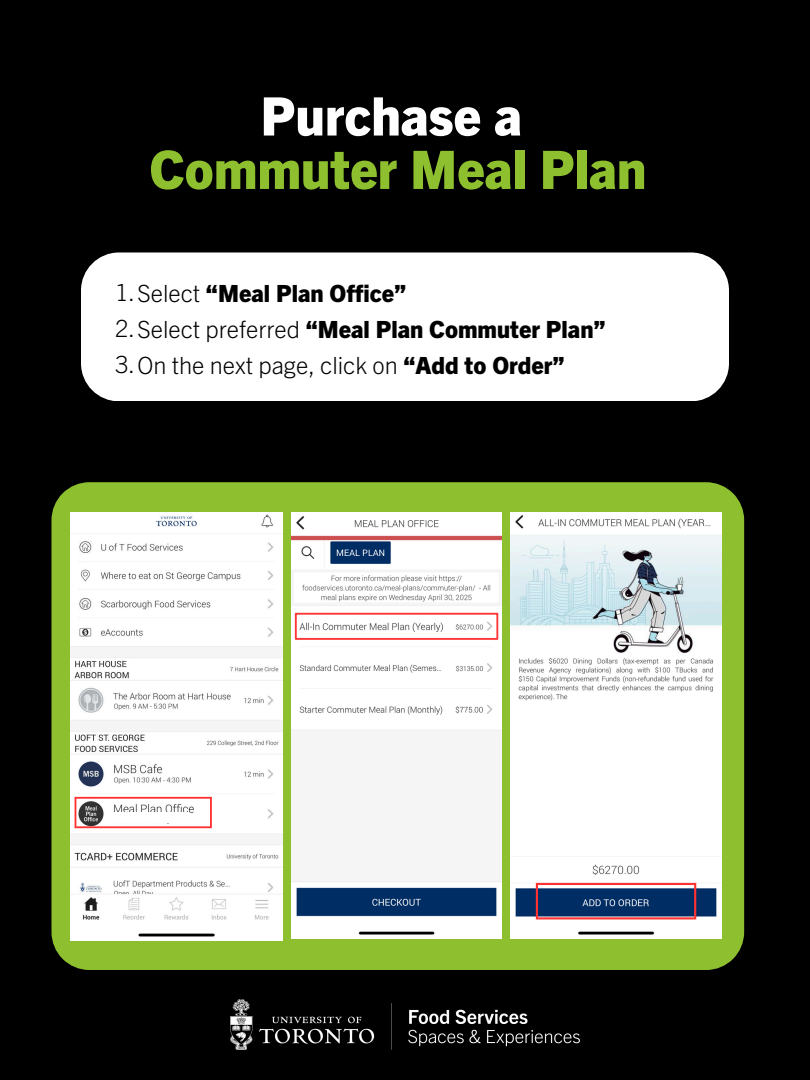
<style>
.page{position:relative;width:810px;height:1080px;background:#000}
.page>*{position:absolute;margin:0;border:0;box-sizing:border-box;transform-origin:0 0}
.t1{font:800 53.12px/53.4px "Trade Gothic Next LT Pro";color:#8dbf2e;text-align:center}
.t2{font:800 23.75px "Trade Gothic Next LT Pro";color:#000}
.t3{font:300 23.75px "Trade Gothic Next LT Pro";color:#000}
.s1{color:#fff}
.s2{font-weight:300}
.s3{font-weight:800}
</style>
<div class="page">
<div style="left:81px;top:252px;width:648px;height:149px;background:#fff;border-radius:38px"></div>
<svg style="left:51px;top:482px;width:693px;height:488px;background:#8dbc34"></svg>
<img style="left:70px;top:512px;width:213px;height:428px">
<svg style="left:75px;top:797px;width:137px;height:31px;background:#dcbcbc"></svg>
<div style="left:112px;top:813px;width:77px;height:10px;background:#fff"></div>
<img style="left:292px;top:513px;width:209px;height:425px">
<svg style="left:295px;top:613px;width:203px;height:27px;background:#f4d7d7"></svg>
<img style="left:511px;top:512px;width:210px;height:426px">
<svg style="left:536px;top:883px;width:160px;height:36px;background:#424972"></svg>
<img style="left:230px;top:999px;width:350px;height:51px">
<h1 class="t1" style="left:149px;top:86px;width:499px"><span class="s1">Purchase a<br></span>Commuter Meal Plan</h1>
<p class="t2" style="left:115px;top:276px;width:293px"><span class="s2">1.Select</span> “Meal Plan Office”</p>
<p class="t2" style="left:115px;top:313px;width:492px"><span class="s2">2.Select preferred</span> “Meal Plan Commuter Plan”</p>
<p class="t3" style="left:115px;top:349px;width:451px">3.On the next page, click on <span class="s3">“Add to Order”</span></p>
</div>
